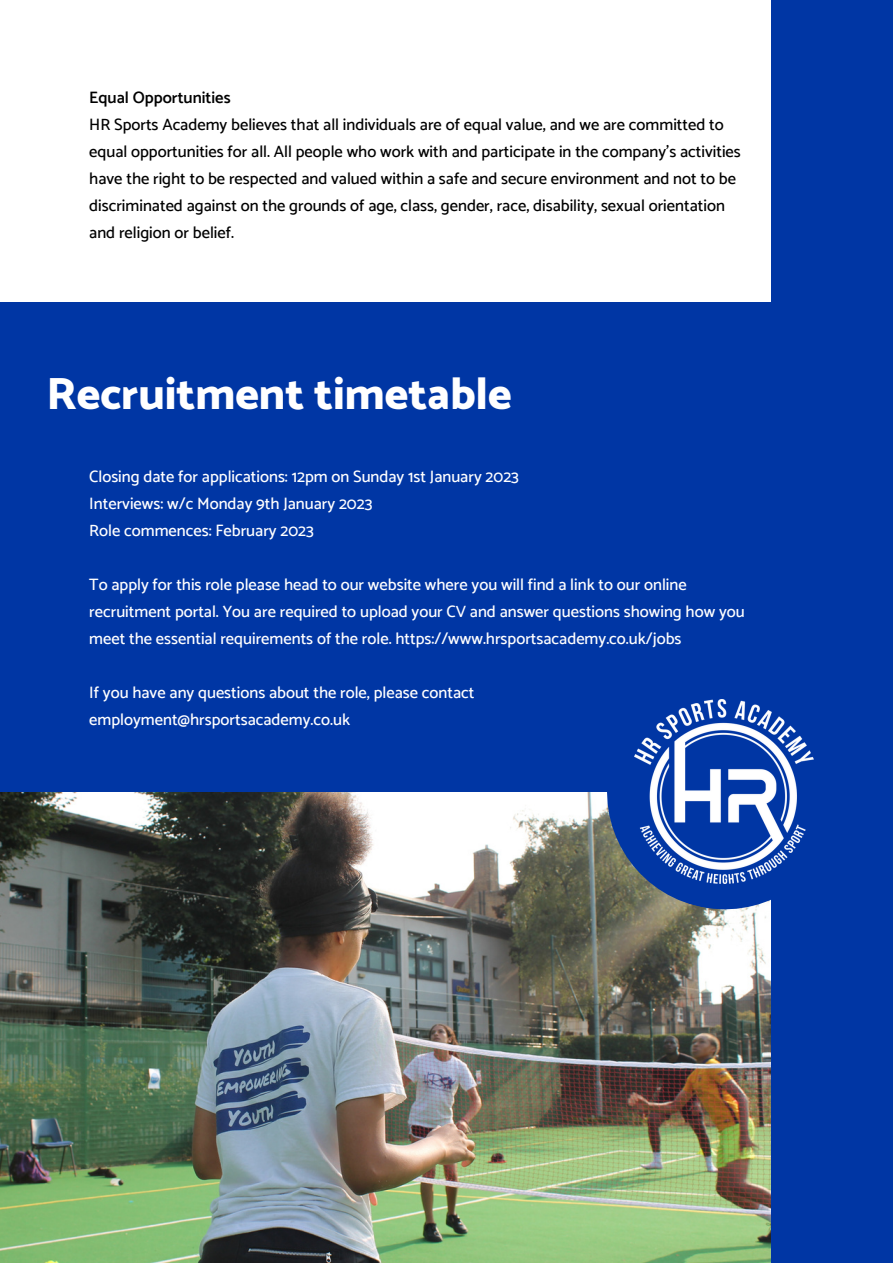
<style>
.page{position:relative;width:893px;height:1264px;background:#fff}
.page>*{position:absolute;margin:0;border:0;box-sizing:border-box;transform-origin:0 0}
.t1{font:800 45px "Catamaran";color:#fff}
.t2{font:500 16.5px/27px "Catamaran";color:#fff}
.t3{font:500 16.5px/27px "Catamaran";color:#000}
.t4{font:600 16.5px "Catamaran";color:#000}
</style>
<div class="page">
<img style="left:0;top:791px;width:770px;height:471px">
<div style="left:0;top:302px;width:892px;height:489px;background:#0036a4"></div>
<div style="left:770px;top:0;width:122px;height:1262px;background:#0036a4"></div>
<svg style="left:581px;top:757px;width:233px;height:177px"></svg>
<img style="left:634px;top:699px;width:179px;height:184px">
<p class="t4" style="left:89px;top:88px;width:143px">Equal Opportunities</p>
<p class="t3" style="left:89px;top:111px;width:653px">HR Sports Academy believes that all individuals are of equal value, and we are committed to equal opportunities for all. All people who work with and participate in the company’s activities have the right to be respected and valued within a safe and secure environment and not to be discriminated against on the grounds of age, class, gender, race, disability, sexual orientation and religion or belief.</p>
<h1 class="t1" style="left:47px;top:367px;width:467px">Recruitment timetable</h1>
<p class="t2" style="left:89px;top:463px;width:431px">Closing date for applications: 12pm on Sunday 1st January 2023<br>Interviews: w/c Monday 9th January 2023<br>Role commences: February 2023</p>
<p class="t2" style="left:89px;top:571px;width:657px">To apply for this role please head to our website where you will find a link to our online recruitment portal. You are required to upload your CV and answer questions showing how you meet the essential requirements of the role. https://www.hrsportsacademy.co.uk/jobs</p>
<p class="t2" style="left:89px;top:679px;width:386px">If you have any questions about the role, please contact employment@hrsportsacademy.co.uk</p>
</div>
